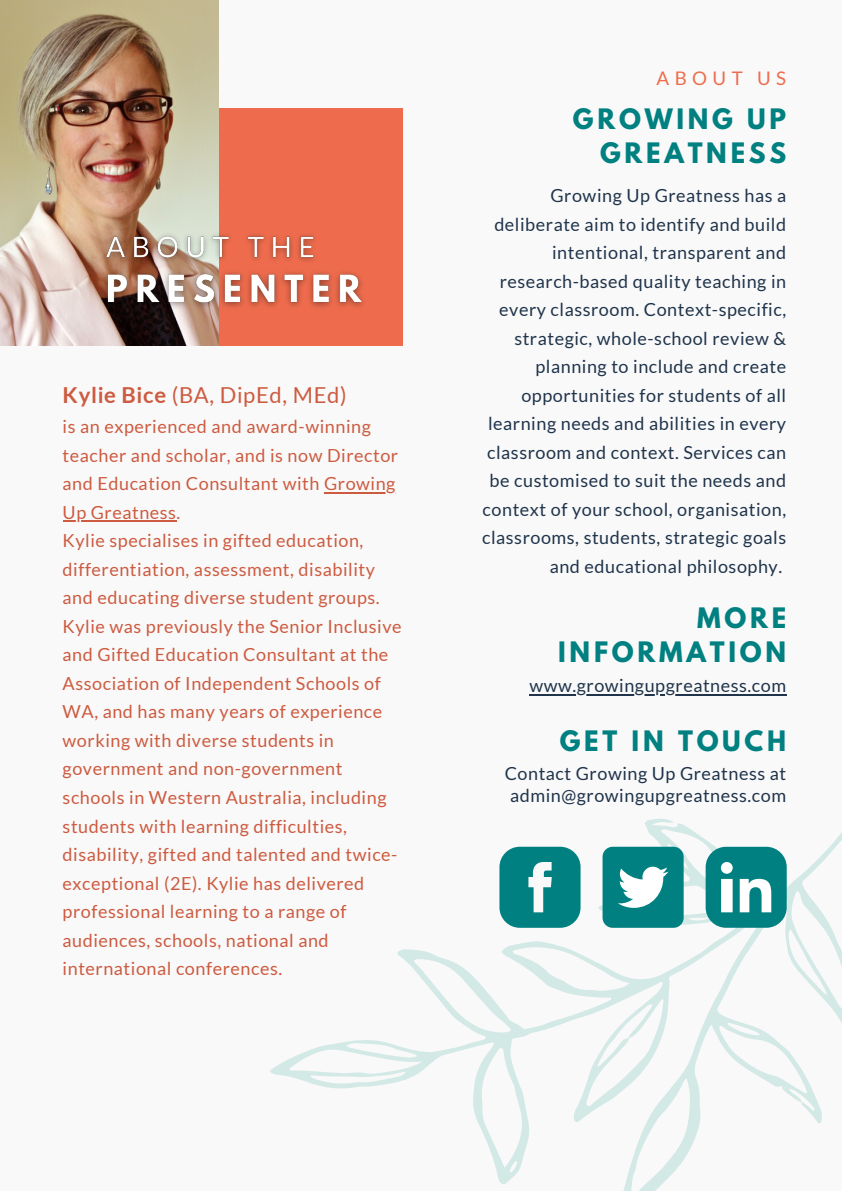
<style>
.page{position:relative;width:842px;height:1191px;background:#f9f9f9}
.page>*{position:absolute;margin:0;border:0;box-sizing:border-box;transform-origin:0 0}
.t1{font:700 25px/34px "League Spartan";letter-spacing:.15em;color:#008080;text-align:right}
.t2{font:22px "Lato";letter-spacing:.03em;color:#cd5b40}
.t3{font:18.8px "Lato";letter-spacing:.29em;color:#ee6c4d}
.t4{font:18px/28.6px "Lato";letter-spacing:.03em;color:#cd5b40}
.t5{font:18px/28.6px "Lato";letter-spacing:.03em;color:#20344b;text-align:right}
.s1{font-weight:700}
</style>
<div class="page">
<div style="left:0;top:108px;width:402px;height:238px;background:#ee6c4d"></div>
<img style="left:0;top:0;width:219px;height:345px">
<svg style="left:270px;top:818px;width:572px;height:373px"></svg>
<svg style="left:781px;top:1083px;width:20px;height:22px"></svg>
<svg style="left:499px;top:847px;width:81px;height:81px;background:#289393"></svg>
<svg style="left:705px;top:847px;width:81px;height:81px"></svg>
<div style="left:602px;top:847px;width:81px;height:81px;background:#008080;border-radius:10px"></div>
<svg style="left:618px;top:867px;width:50px;height:41px"></svg>
<hr style="left:324px;top:492px;width:72px;height:1px;background:#cd5b40">
<hr style="left:63px;top:520px;width:113px;height:2px;background:#cd5b40">
<img style="left:96px;top:220px;width:218px;height:43px">
<img style="left:95px;top:263px;width:268px;height:63px">
<hr style="left:529px;top:694px;width:257px;height:1px;background:#20344b">
<p class="t2" style="left:63px;top:382px;width:285px"><span class="s1">Kylie Bice</span> (BA, DipEd, MEd)</p>
<p class="t4" style="left:63px;top:412px;width:340px">is an experienced and award-winning teacher and scholar, and is now Director and Education Consultant with Growing Up Greatness.<br>Kylie specialises in gifted education, differentiation, assessment, disability and educating diverse student groups.<br>Kylie was previously the Senior Inclusive and Gifted Education Consultant at the Association of Independent Schools of WA, and has many years of experience working with diverse students in government and non-government schools in Western Australia, including students with learning difficulties, disability, gifted and talented and twice&shy;exceptional (2E). Kylie has delivered professional learning to a range of audiences, schools, national and international conferences.</p>
<p class="t3" style="left:656px;top:67px;width:131px">ABOUT US</p>
<h1 class="t1" style="left:573px;top:105px;width:215px">GROWING UP<br>GREATNESS</h1>
<p class="t5" style="left:482px;top:181px;width:305px">Growing Up Greatness has a deliberate aim to identify and build intentional, transparent and research-based quality teaching in every classroom. Context-specific, strategic, whole-school review &amp; planning to include and create opportunities for students of all learning needs and abilities in every classroom and context. Services can be customised to suit the needs and context of your school, organisation, classrooms, students, strategic goals and educational philosophy.</p>
<h1 class="t1" style="left:558px;top:605px;width:229px">MORE<br>INFORMATION</h1>
<p class="t5" style="left:529px;top:671px;width:258px">www.growingupgreatness.com</p>
<h1 class="t1" style="left:559px;top:727px;width:228px">GET IN TOUCH</h1>
<p class="t5" style="left:504px;top:762px;width:283px;line-height:22.6px;text-align:center">Contact Growing Up Greatness at admin@growingupgreatness.com</p>
</div>
